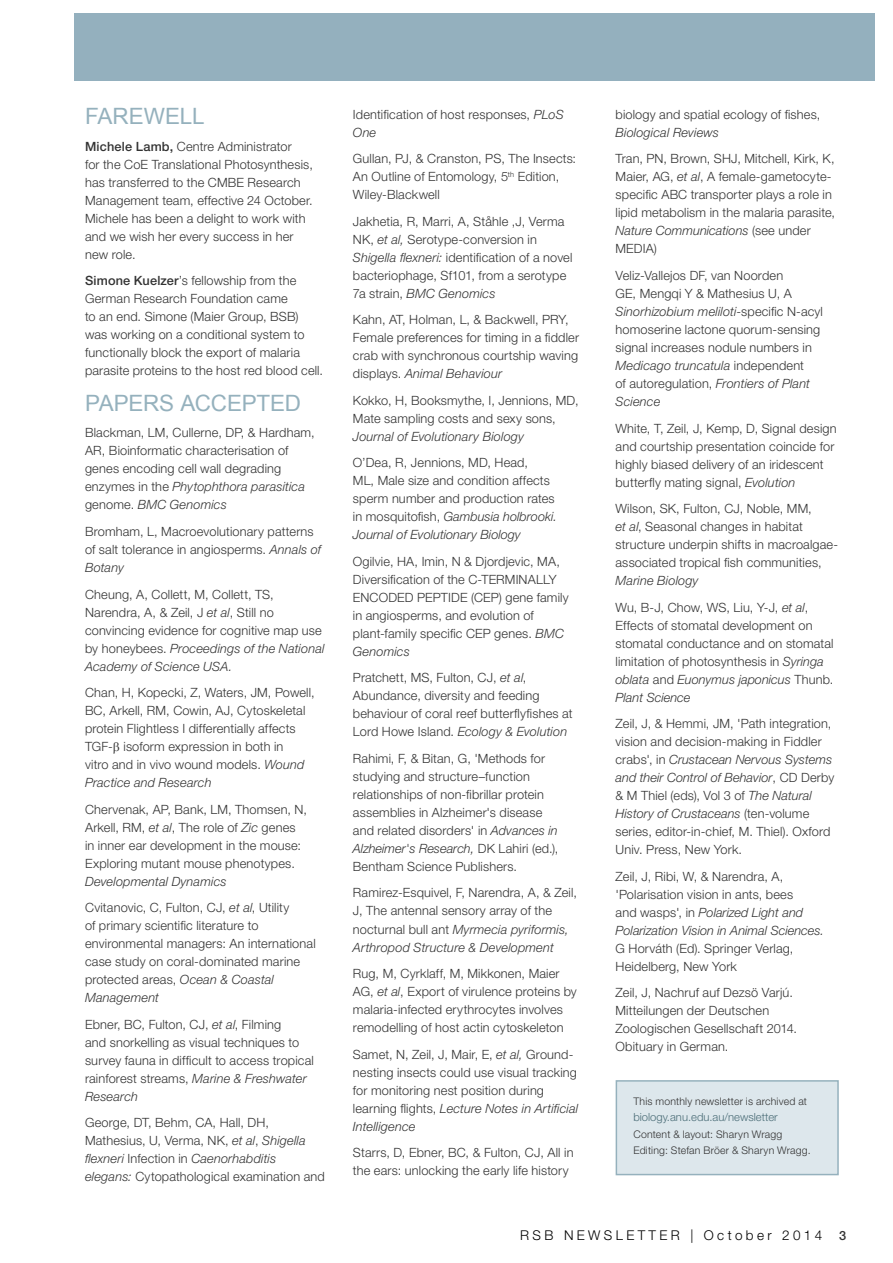
<style>
.page{position:relative;width:893px;height:1263px;background:#fff}
.page>*{position:absolute;margin:0;border:0;box-sizing:border-box;transform-origin:0 0}
.t1{font:22.5px "Arial";letter-spacing:-.01em;color:#95b1bd}
.t2{font:300 13.5px "Helvetica Neue LT Std";letter-spacing:.25em;color:#000}
.t3{font:300 12.75px/18px "Helvetica Neue LT Std";letter-spacing:.015em;color:#333}
.t4{font:italic 300 12.75px "Helvetica Neue LT Std";letter-spacing:.01em;color:#333}
.t5{font:300 11.25px "Helvetica Neue LT Std";color:#4c6e78}
.t6{font:300 10.5px/16.5px "Helvetica Neue LT Std";letter-spacing:.02em;color:#333}
.s1{font-weight:500}
.s2{font-style:italic}
.s3{font-weight:500;font-size:12.75px;color:#333}
</style>
<div class="page">
<div style="left:616px;top:1080px;width:223px;height:95px;background:#dde7ec;border:2px solid #95b1bd"></div>
<div style="left:74px;top:14px;width:800px;height:67px;background:#94b0be"></div>
<h1 class="t1" style="left:85px;top:102px;width:121px">FAREWELL</h1>
<p class="t3" style="left:85px;top:137px;width:229px"><span class="s1">Michele Lamb,</span> Centre Administrator<br>for the CoE Translational Photosynthesis, has transferred to the CMBE Research Management team, effective 24 October.<br>Michele has been a delight to work with and we wish her every success in her new role.</p>
<p class="t3" style="left:85px;top:272px;width:240px"><span class="s1">Simone Kuelzer</span>’s fellowship from the German Research Foundation came<br>to an end. Simone (Maier Group, BSB) was working on a conditional system to functionally block the export of malaria parasite proteins to the host red blood cell.</p>
<h1 class="t1" style="left:85px;top:388px;width:218px">PAPERS ACCEPTED</h1>
<p class="t3" style="left:85px;top:424px;width:231px">Blackman, LM, Cullerne, DP, &amp; Hardham, AR, Bioinformatic characterisation of genes encoding cell wall degrading enzymes in the <span class="s2">Phytophthora parasitica </span>genome. <span class="s2">BMC Genomics</span></p>
<p class="t3" style="left:85px;top:522px;width:238px">Bromham, L, Macroevolutionary patterns of salt tolerance in angiosperms. <span class="s2">Annals of<br>Botany</span></p>
<p class="t3" style="left:85px;top:585px;width:241px">Cheung, A, Collett, M, Collett, TS, Narendra, A, &amp; Zeil, J <span class="s2">et al</span>, Still no convincing evidence for cognitive map use by honeybees. <span class="s2">Proceedings of the National Academy of Science USA.</span></p>
<p class="t3" style="left:85px;top:683px;width:231px">Chan, H, Kopecki, Z, Waters, JM, Powell, BC, Arkell, RM, Cowin, AJ, Cytoskeletal protein Flightless I differentially affects TGF- isoform expression in both in<br>vitro and in vivo wound models. <span class="s2">Wound Practice and Research</span></p>
<p class="t3" style="left:85px;top:800px;width:224px">Chervenak, AP, Bank, LM, Thomsen, N, Arkell, RM, <span class="s2">et al</span>, The role of <span class="s2">Zic</span> genes in inner ear development in the mouse:<br>Exploring mutant mouse phenotypes.</p>
<p class="t3" style="left:85px;top:867px;width:206px;line-height:26.5px"><span class="s2">Developmental Dynamics<br></span>Cvitanovic, C, Fulton, CJ, <span class="s2">et al</span>, Utility</p>
<p class="t3" style="left:85px;top:916px;width:232px">of primary scientific literature to environmental managers: An international case study on coral-dominated marine protected areas, <span class="s2">Ocean &amp; Coastal<br>Management</span></p>
<p class="t3" style="left:85px;top:1015px;width:230px">Ebner, BC, Fulton, CJ, <span class="s2">et al</span>, Filming<br>and snorkelling as visual techniques to survey fauna in difficult to access tropical rainforest streams, <span class="s2">Marine &amp; Freshwater Research</span></p>
<p class="t3" style="left:85px;top:1113px;width:241px">George, DT, Behm, CA, Hall, DH, Mathesius, U, Verma, NK, <span class="s2">et al</span>, <span class="s2">Shigella flexneri</span> Infection in <span class="s2">Caenorhabditis elegans:</span> Cytopathological examination and</p>
<p class="t3" style="left:353px;top:105px;width:212px">Identification of host responses, <span class="s2">PLoS<br>One</span></p>
<p class="t3" style="left:353px;top:150px;width:225px">Gullan, PJ, &amp; Cranston, PS, The Insects:<br>An Outline of Entomology, 5<sup>th</sup> Edition,<br>Wiley-Blackwell</p>
<p class="t3" style="left:353px;top:212px;width:221px">Jakhetia, R, Marri, A, Ståhle ,J, Verma NK, <span class="s2">et al,</span> Serotype-conversion in <span class="s2">Shigella flexneri:</span> identification of a novel bacteriophage, Sf101, from a serotype 7a strain, <span class="s2">BMC Genomics</span></p>
<p class="t3" style="left:353px;top:310px;width:228px">Kahn, AT, Holman, L, &amp; Backwell, PRY, Female preferences for timing in a fiddler crab with synchronous courtship waving displays. <span class="s2">Animal Behaviour</span></p>
<p class="t3" style="left:353px;top:391px;width:227px">Kokko, H, Booksmythe, I, Jennions, MD,<br>Mate sampling costs and sexy sons,</p>
<p class="t4" style="left:353px;top:429px;width:173px">Journal of Evolutionary Biology</p>
<p class="t3" style="left:353px;top:453px;width:205px">O’Dea, R, Jennions, MD, Head,<br>ML, Male size and condition affects sperm number and production rates in mosquitofish, <span class="s2">Gambusia holbrooki.<br>Journal of Evolutionary Biology</span></p>
<p class="t3" style="left:353px;top:552px;width:217px">Ogilvie, HA, Imin, N &amp; Djordjevic, MA,<br>Diversification of the C-TERMINALLY<br>ENCODED PEPTIDE (CEP) gene family in angiosperms, and evolution of plant-family specific CEP genes. <span class="s2">BMC<br>Genomics</span></p>
<p class="t3" style="left:353px;top:669px;width:221px">Pratchett, MS, Fulton, CJ, <span class="s2">et al</span>, Abundance, diversity and feeding behaviour of coral reef butterflyfishes at Lord Howe Island. <span class="s2">Ecology &amp; Evolution</span></p>
<p class="t3" style="left:353px;top:749px;width:207px">Rahimi, F, &amp; Bitan, G, 'Methods for studying and structure–function relationships of non-fibrillar protein assemblies in Alzheimer's disease and related disorders' in <span class="s2">Advances in Alzheimer's Research,</span> DK Lahiri (ed.), Bentham Science Publishers.</p>
<p class="t3" style="left:353px;top:884px;width:225px">Ramirez-Esquivel, F, Narendra, A, &amp; Zeil, J, The antennal sensory array of the nocturnal bull ant <span class="s2">Myrmecia pyriformis, Arthropod Structure &amp; Development</span></p>
<p class="t3" style="left:353px;top:964px;width:225px">Rug, M, Cyrklaff, M, Mikkonen, Maier AG, <span class="s2">et al</span>, Export of virulence proteins by malaria-infected erythrocytes involves remodelling of host actin cytoskeleton</p>
<p class="t3" style="left:353px;top:1045px;width:227px">Samet, N, Zeil, J, Mair, E, <span class="s2">et al,</span> Ground&shy;nesting insects could use visual tracking for monitoring nest position during learning flights, <span class="s2">Lecture Notes in Artificial Intelligence</span></p>
<p class="t3" style="left:353px;top:1143px;width:222px">Starrs, D, Ebner, BC, &amp; Fulton, CJ, All in the ears: unlocking the early life history</p>
<p class="t3" style="left:615px;top:105px;width:206px">biology and spatial ecology of fishes,</p>
<p class="t4" style="left:615px;top:125px;width:105px">Biological Reviews</p>
<p class="t3" style="left:615px;top:150px;width:221px">Tran, PN, Brown, SHJ, Mitchell, Kirk, K, Maier, AG, <span class="s2">et al</span>, A female-gametocyte&shy;specific ABC transporter plays a role in lipid metabolism in the malaria parasite, <span class="s2">Nature Communications</span> (see under MEDIA)</p>
<p class="t3" style="left:615px;top:266px;width:209px">Veliz-Vallejos DF, van Noorden<br>GE, Mengqi Y &amp; Mathesius U, A<br><span class="s2">Sinorhizobium meliloti</span>-specific N-acyl homoserine lactone quorum-sensing signal increases nodule numbers in<br><span class="s2">Medicago truncatula</span> independent<br>of autoregulation, <span class="s2">Frontiers of Plant<br>Science</span></p>
<p class="t3" style="left:615px;top:419px;width:223px">White, T, Zeil, J, Kemp, D, Signal design and courtship presentation coincide for highly biased delivery of an iridescent butterfly mating signal, <span class="s2">Evolution</span></p>
<p class="t3" style="left:615px;top:499px;width:224px">Wilson, SK, Fulton, CJ, Noble, MM,<br><span class="s2">et al</span>, Seasonal changes in habitat structure underpin shifts in macroalgae&shy;associated tropical fish communities,</p>
<p class="t3" style="left:615px;top:567px;width:194px;line-height:26.5px"><span class="s2">Marine Biology<br></span>Wu, B-J, Chow, WS, Liu, Y-J, <span class="s2">et al</span>,</p>
<p class="t3" style="left:615px;top:616px;width:220px">Effects of stomatal development on stomatal conductance and on stomatal limitation of photosynthesis in <span class="s2">Syringa oblata</span> and <span class="s2">Euonymus japonicus</span> Thunb.<br><span class="s2">Plant Science</span></p>
<p class="t3" style="left:615px;top:714px;width:220px">Zeil, J, &amp; Hemmi, JM, 'Path integration, vision and decision-making in Fiddler crabs', in <span class="s2">Crustacean Nervous Systems and their Control of Behavior</span>, CD Derby &amp; M Thiel (eds), Vol 3 of <span class="s2">The Natural History of Crustaceans</span> (ten-volume series, editor-in-chief, M. Thiel). Oxford Univ. Press, New York.</p>
<p class="t3" style="left:615px;top:867px;width:210px">Zeil, J, Ribi, W, &amp; Narendra, A, 'Polarisation vision in ants, bees<br>and wasps', in <span class="s2">Polarized Light and Polarization Vision in Animal Sciences.</span></p>
<p class="t3" style="left:615px;top:939px;width:179px">G Horváth (Ed). Springer Verlag,<br>Heidelberg, New York</p>
<p class="t3" style="left:615px;top:983px;width:183px">Zeil, J, Nachruf auf Dezsö Varjú.<br>Mitteilungen der Deutschen<br>Zoologischen Gesellschaft 2014.<br>Obituary in German.</p>
<p class="t6" style="left:633px;top:1093px;width:175px">This monthly newsletter is archived at</p>
<p class="t5" style="left:633px;top:1110px;width:146px">biology.anu.edu.au/newsletter</p>
<p class="t6" style="left:633px;top:1126px;width:179px">Content &amp; layout: Sharyn Wragg<br>Editing: Stefan Bröer &amp; Sharyn Wragg.</p>
<p class="t2" style="left:520px;top:1226px;width:328px">RSB NEWSLETTER | October 2014 <span class="s3">3</span></p>
</div>
